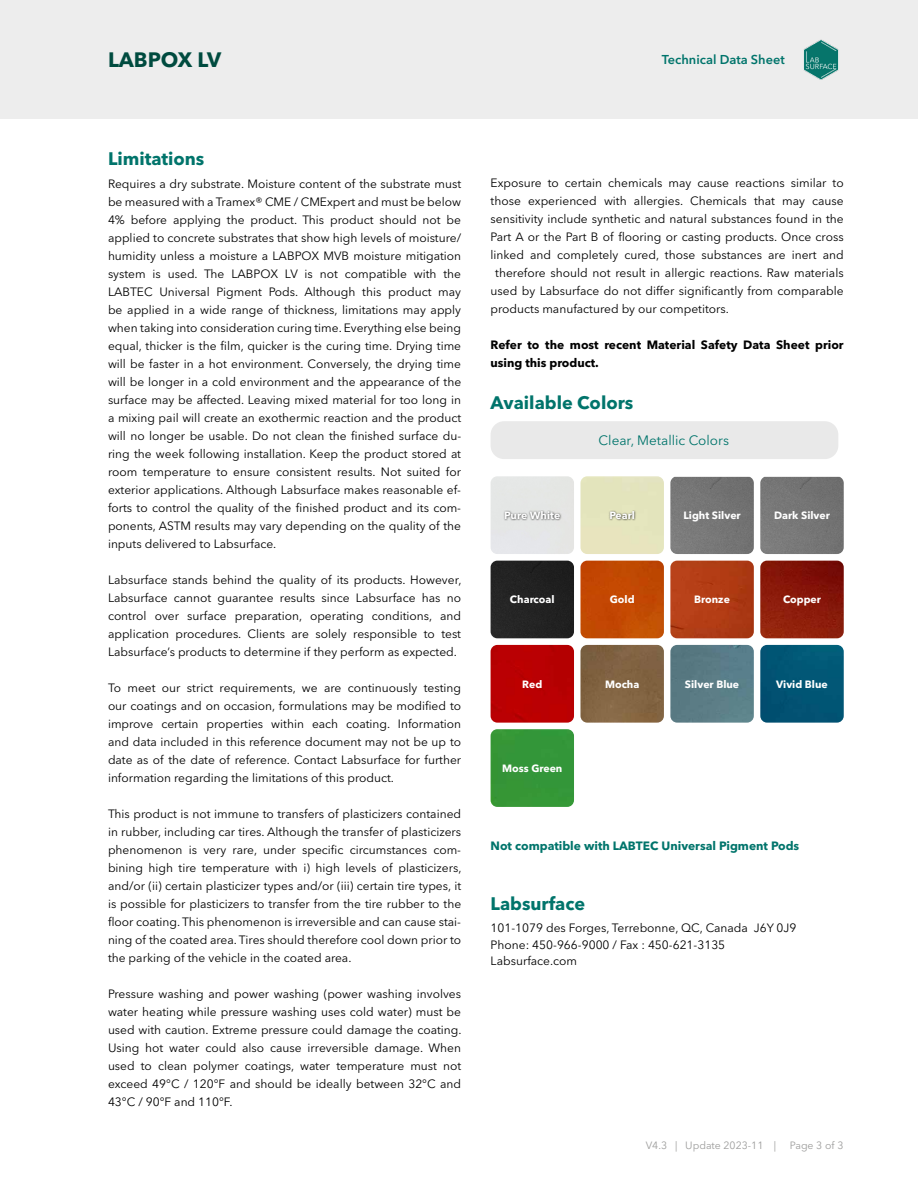
<style>
.page{position:relative;width:918px;height:1188px;background:#fff}
.page>*{position:absolute;margin:0;border:0;box-sizing:border-box;transform-origin:0 0}
.t1{font:700 20.7px "Avenir Next LT Pro";color:#004b3f}
.t2{font:700 18px "Avenir Next LT Pro";color:#00746b}
.t3{font:13.5px "Avenir Next LT Pro";color:#00746b}
.t4{font:600 12.75px "Avenir Next LT Pro";color:#00746b}
.t5{font:12px/18px "Avenir Next LT Pro";color:#000;text-align:justify}
.t6{font:700 12px/18px "Avenir Next LT Pro";color:#000}
.t7{font:700 12px "Avenir Next LT Pro";color:#00746b}
.t8{font:700 10.5px "Avenir Next LT Pro";color:#fff}
.t9{font:10.5px "Avenir Next LT Pro";color:#9d9d9c}
</style>
<div class="page">
<div style="left:0;top:0;width:918px;height:119px;background:#ededed"></div>
<img style="left:803px;top:39px;width:36px;height:41px">
<div style="left:491px;top:421px;width:347px;height:38px;background:#e9e9e9;border-radius:14px"></div>
<div style="left:503px;top:510px;width:58px;height:11px;background:#000;opacity:.75"></div>
<div style="left:580px;top:476px;width:84px;height:78px;background:#e4e4be"></div>
<div style="left:608px;top:510px;width:28px;height:11px;background:#000;opacity:.75"></div>
<img style="left:670px;top:477px;width:84px;height:77px">
<img style="left:760px;top:477px;width:84px;height:77px">
<div style="left:491px;top:561px;width:83px;height:77px;background:#222"></div>
<img style="left:580px;top:561px;width:84px;height:77px">
<img style="left:670px;top:561px;width:84px;height:77px">
<img style="left:760px;top:561px;width:84px;height:77px">
<div style="left:491px;top:645px;width:83px;height:78px;background:#ba0002"></div>
<img style="left:580px;top:645px;width:84px;height:78px">
<img style="left:670px;top:645px;width:84px;height:78px">
<img style="left:760px;top:645px;width:84px;height:78px">
<div style="left:491px;top:729px;width:83px;height:78px;background:#349639"></div>
<h1 class="t1" style="left:108px;top:47px;width:115px">LABPOX LV</h1>
<p class="t4" style="left:662px;top:52px;width:124px">Technical Data Sheet</p>
<h2 class="t2" style="left:108px;top:147px;width:98px">Limitations</h2>
<p class="t5" style="left:108px;top:175px;width:355px">Requires a dry substrate. Moisture content of the substrate must be measured with a Tramex® CME / CMExpert and must be below 4% before applying the product. This product should not be applied to concrete substrates that show high levels of moisture/ humidity unless a moisture a LABPOX MVB moisture mitigation system is used. The LABPOX LV is not compatible with the LABTEC Universal Pigment Pods. Although this product may be applied in a wide range of thickness, limitations may apply when taking into consideration curing time. Everything else being equal, thicker is the film, quicker is the curing time. Drying time will be faster in a hot environment. Conversely, the drying time will be longer in a cold environment and the appearance of the surface may be affected. Leaving mixed material for too long in a mixing pail will create an exothermic reaction and the product will no longer be usable. Do not clean the finished surface du&shy;ring the week following installation. Keep the product stored at room temperature to ensure consistent results. Not suited for exterior applications. Although Labsurface makes reasonable ef&shy;forts to control the quality of the finished product and its com&shy;ponents, ASTM results may vary depending on the quality of the inputs delivered to Labsurface.</p>
<p class="t5" style="left:108px;top:571px;width:355px">Labsurface stands behind the quality of its products. However, Labsurface cannot guarantee results since Labsurface has no control over surface preparation, operating conditions, and application procedures. Clients are solely responsible to test Labsurface’s products to determine if they perform as expected.</p>
<p class="t5" style="left:108px;top:679px;width:355px">To meet our strict requirements, we are continuously testing our coatings and on occasion, formulations may be modified to improve certain properties within each coating. Information and data included in this reference document may not be up to date as of the date of reference. Contact Labsurface for further information regarding the limitations of this product.</p>
<p class="t5" style="left:108px;top:805px;width:355px">This product is not immune to transfers of plasticizers contained in rubber, including car tires. Although the transfer of plasticizers phenomenon is very rare, under specific circumstances com&shy;bining high tire temperature with i) high levels of plasticizers, and/or (ii) certain plasticizer types and/or (iii) certain tire types, it is possible for plasticizers to transfer from the tire rubber to the floor coating. This phenomenon is irreversible and can cause stai&shy;ning of the coated area. Tires should therefore cool down prior to the parking of the vehicle in the coated area.</p>
<p class="t5" style="left:108px;top:985px;width:355px">Pressure washing and power washing (power washing involves water heating while pressure washing uses cold water) must be used with caution. Extreme pressure could damage the coating.<br>Using hot water could also cause irreversible damage. When used to clean polymer coatings, water temperature must not exceed 49°C / 120°F and should be ideally between 32°C and 43°C / 90°F and 110°F.</p>
<p class="t5" style="left:491px;top:174px;width:355px">Exposure to certain chemicals may cause reactions similar to</p>
<p class="t5" style="left:491px;top:192px;width:355px">those experienced with allergies. Chemicals that may cause</p>
<p class="t5" style="left:491px;top:210px;width:355px">sensitivity include synthetic and natural substances found in the</p>
<p class="t5" style="left:491px;top:228px;width:355px">Part A or the Part B of flooring or casting products. Once cross</p>
<p class="t5" style="left:491px;top:246px;width:355px">linked and completely cured, those substances are inert and</p>
<p class="t5" style="left:495px;top:264px;width:350px">therefore should not result in allergic reactions. Raw materials</p>
<p class="t5" style="left:491px;top:282px;width:355px">used by Labsurface do not differ significantly from comparable</p>
<p class="t5" style="left:491px;top:300px;width:240px">products manufactured by our competitors.</p>
<p class="t6" style="left:491px;top:336px;width:355px">Refer to the most recent Material Safety Data Sheet prior using this product.</p>
<h2 class="t2" style="left:491px;top:392px;width:144px">Available Colors</h2>
<p class="t3" style="left:599px;top:433px;width:132px">Clear, Metallic Colors</p>
<p class="t8" style="left:504px;top:509px;width:57px">Pure White</p>
<p class="t8" style="left:609px;top:509px;width:27px">Pearl</p>
<p class="t8" style="left:683px;top:509px;width:59px">Light Silver</p>
<p class="t8" style="left:774px;top:509px;width:57px">Dark Silver</p>
<p class="t8" style="left:510px;top:593px;width:46px">Charcoal</p>
<p class="t8" style="left:610px;top:593px;width:26px">Gold</p>
<p class="t8" style="left:694px;top:593px;width:37px">Bronze</p>
<p class="t8" style="left:783px;top:593px;width:40px">Copper</p>
<p class="t8" style="left:522px;top:678px;width:22px">Red</p>
<p class="t8" style="left:605px;top:678px;width:36px">Mocha</p>
<p class="t8" style="left:685px;top:678px;width:56px">Silver Blue</p>
<p class="t8" style="left:776px;top:678px;width:53px">Vivid Blue</p>
<p class="t8" style="left:502px;top:762px;width:62px">Moss Green</p>
<p class="t7" style="left:491px;top:838px;width:310px">Not compatible with LABTEC Universal Pigment Pods</p>
<h2 class="t2" style="left:491px;top:893px;width:96px">Labsurface</h2>
<p class="t5" style="left:491px;top:920px;width:307px;line-height:16.5px;text-align:left">101-1079 des Forges, Terrebonne, QC, Canada J6Y 0J9<br>Phone: 450-966-9000 / Fax : 450-621-3135<br>Labsurface.com</p>
<p class="t9" style="left:646px;top:1139px;width:132px">V4.3 | Update 2023-11 |</p>
<p class="t9" style="left:790px;top:1139px;width:55px">Page 3 of 3</p>
</div>
